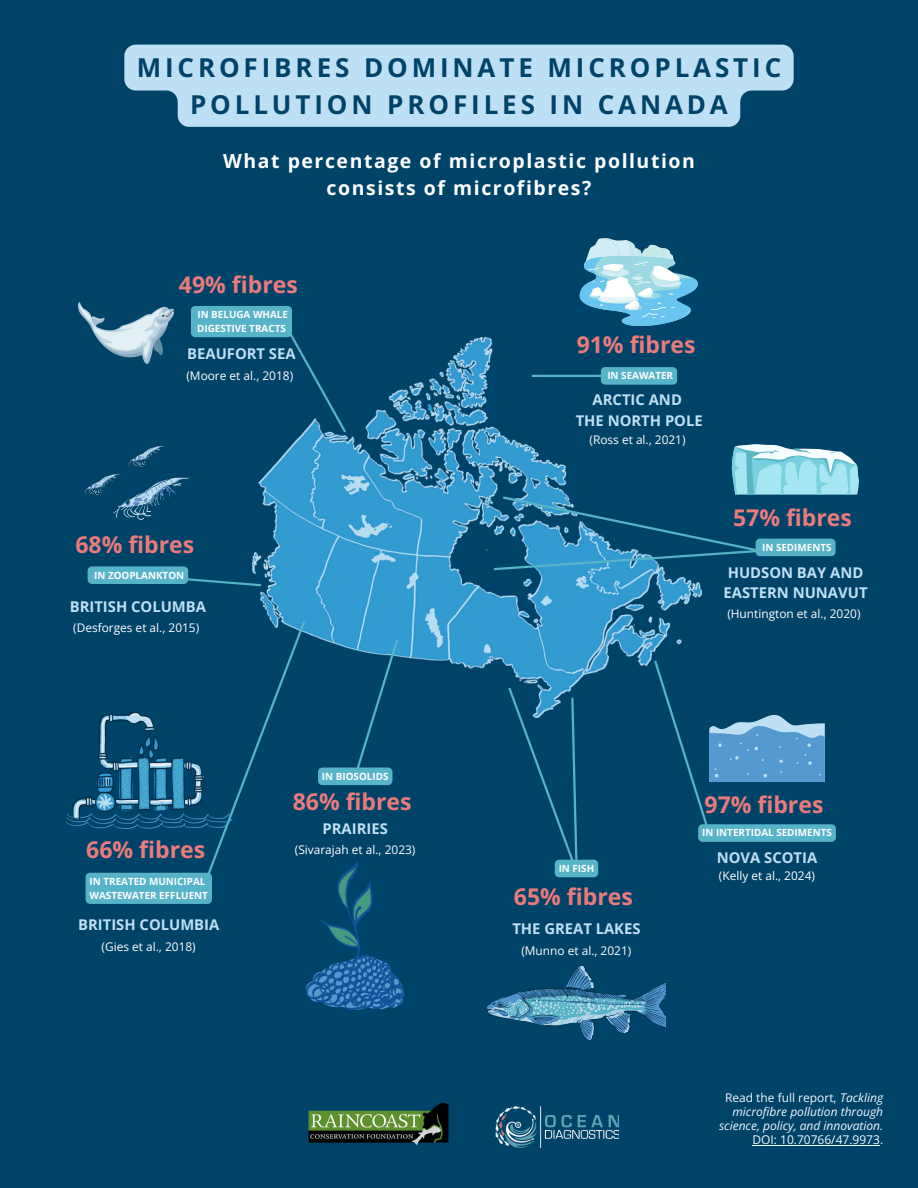
<style>
.page{position:relative;width:918px;height:1188px;background:#004369}
.page>*{position:absolute;margin:0;border:0;box-sizing:border-box;transform-origin:0 0}
.t1{font:700 25.95px/36.3px "Open Sans";letter-spacing:.15em;color:#004369;text-align:center}
.t2{font:700 22.95px "Open Sans";color:#eb7b7b}
.t3{font:700 19.5px/27px "Open Sans";letter-spacing:.08em;color:#fff;text-align:center}
.t4{font:700 14.85px/20.7px "Open Sans";color:#bde0f4}
.t5{font:italic 12px/14px "Open Sans";color:#eff9ff;text-align:right}
.t6{font:11.85px "Open Sans";color:#fefeff}
.t7{font:700 9.9px/13.6px "Open Sans";color:#fefeff}
.s1{font-style:normal}
</style>
<div class="page">
<img style="left:252px;top:337px;width:449px;height:348px">
<svg style="left:286px;top:334px;width:62px;height:101px"></svg>
<svg style="left:204px;top:619px;width:103px;height:256px"></svg>
<img style="left:114px;top:477px;width:76px;height:42px">
<img style="left:128px;top:447px;width:35px;height:19px">
<img style="left:85px;top:475px;width:36px;height:19px">
<svg style="left:88px;top:566px;width:175px;height:22px"></svg>
<img style="left:308px;top:1102px;width:141px;height:44px">
<img style="left:496px;top:1106px;width:123px;height:41px">
<img style="left:66px;top:712px;width:166px;height:117px">
<div style="left:86px;top:873px;width:126px;height:31px;background:#57b4c8;border-radius:4px"></div>
<svg style="left:579px;top:238px;width:119px;height:89px"></svg>
<svg style="left:492px;top:444px;width:367px;height:128px"></svg>
<div style="left:756px;top:539px;width:80px;height:17px;background:#57b4c8;border-radius:4px"></div>
<svg style="left:652px;top:658px;width:173px;height:166px"></svg>
<div style="left:698px;top:824px;width:138px;height:18px;background:#57b4c8;border-radius:4px"></div>
<img style="left:487px;top:966px;width:179px;height:73px">
<img style="left:306px;top:862px;width:98px;height:148px">
<img style="left:78px;top:302px;width:96px;height:62px">
<svg style="left:124px;top:45px;width:670px;height:82px;fill:#bde0f4"></svg>
<div style="left:191px;top:306px;width:101px;height:31px;background:#57b4c8;border-radius:4px"></div>
<svg style="left:601px;top:367px;width:76px;height:18px"></svg>
<hr style="left:532px;top:375px;width:73px;height:2px;background:#57b4c8">
<svg style="left:508px;top:685px;width:90px;height:192px"></svg>
<svg style="left:318px;top:637px;width:82px;height:148px"></svg>
<hr style="left:753px;top:1145px;width:127px;height:1px;background:#eff9ff">
<h2 class="t1" style="left:137px;top:49px;width:646px">MICROFIBRES DOMINATE MICROPLASTIC<br>POLLUTION PROFILES IN CANADA</h2>
<h5 class="t3" style="left:223px;top:147px;width:473px">What percentage of microplastic pollution consists of microfibres?</h5>
<h2 class="t2" style="left:179px;top:269px;width:120px">49% fibres</h2>
<h2 class="t7" style="left:197px;top:308px;width:92px">IN BELUGA WHALE<br>DIGESTIVE TRACTS</h2>
<h4 class="t6" style="left:186px;top:367px;width:108px">(Moore et al., 2018)</h4>
<p class="t4" style="left:187px;top:343px;width:110px">BEAUFORT SEA</p>
<p class="t2" style="left:75px;top:528px;width:120px">68% fibres</p>
<p class="t7" style="left:94px;top:568px;width:92px">IN ZOOPLANKTON</p>
<h5 class="t4" style="left:70px;top:595px;width:138px">BRITISH COLUMBA</h5>
<h4 class="t6" style="left:73px;top:619px;width:127px">(Desforges et al., 2015)</h4>
<p class="t2" style="left:86px;top:833px;width:120px">66% fibres</p>
<p class="t7" style="left:90px;top:874px;width:117px">IN TREATED MUNICIPAL</p>
<h4 class="t7" style="left:90px;top:888px;width:120px">WASTEWATER EFFLUENT</h4>
<p class="t4" style="left:78px;top:914px;width:143px">BRITISH COLUMBIA</p>
<p class="t6" style="left:102px;top:938px;width:96px">(Gies et al., 2018)</p>
<h2 class="t7" style="left:322px;top:769px;width:68px">IN BIOSOLIDS</h2>
<h5 class="t2" style="left:293px;top:786px;width:120px">86% fibres</h5>
<h4 class="t4" style="left:323px;top:818px;width:67px">PRAIRIES</h4>
<h4 class="t6" style="left:295px;top:841px;width:122px">(Sivarajah et al., 2023)</h4>
<p class="t2" style="left:577px;top:328px;width:120px">91% fibres</p>
<h5 class="t7" style="left:607px;top:369px;width:67px">IN SEAWATER</h5>
<h4 class="t4" style="left:576px;top:389px;width:129px;text-align:center">ARCTIC AND<br>THE NORTH POLE</h4>
<p class="t6" style="left:590px;top:431px;width:97px">(Ross et al., 2021)</p>
<h5 class="t2" style="left:733px;top:502px;width:120px">57% fibres</h5>
<h2 class="t7" style="left:762px;top:540px;width:71px">IN SEDIMENTS</h2>
<h4 class="t4" style="left:724px;top:562px;width:145px">HUDSON BAY AND<br>EASTERN NUNAVUT</h4>
<p class="t6" style="left:727px;top:605px;width:135px">(Huntington et al., 2020)</p>
<p class="t7" style="left:559px;top:861px;width:37px">IN FISH</p>
<p class="t2" style="left:514px;top:880px;width:120px">65% fibres</p>
<p class="t4" style="left:512px;top:918px;width:130px">THE GREAT LAKES</p>
<h5 class="t6" style="left:521px;top:943px;width:111px">(Munno et al., 2021)</h5>
<h5 class="t2" style="left:705px;top:788px;width:120px">97% fibres</h5>
<h2 class="t7" style="left:702px;top:826px;width:131px">IN INTERTIDAL SEDIMENTS</h2>
<p class="t6" style="left:719px;top:868px;width:98px">(Kelly et al., 2024)</p>
<h4 class="t4" style="left:717px;top:847px;width:102px">NOVA SCOTIA</h4>
<p class="t5" style="left:719px;top:1091px;width:166px"><span class="s1">Read the full report,</span> Tackling microfibre pollution through science, policy, and innovation.<br><span class="s1">DOI: 10.70766/47.9973.</span></p>
</div>
